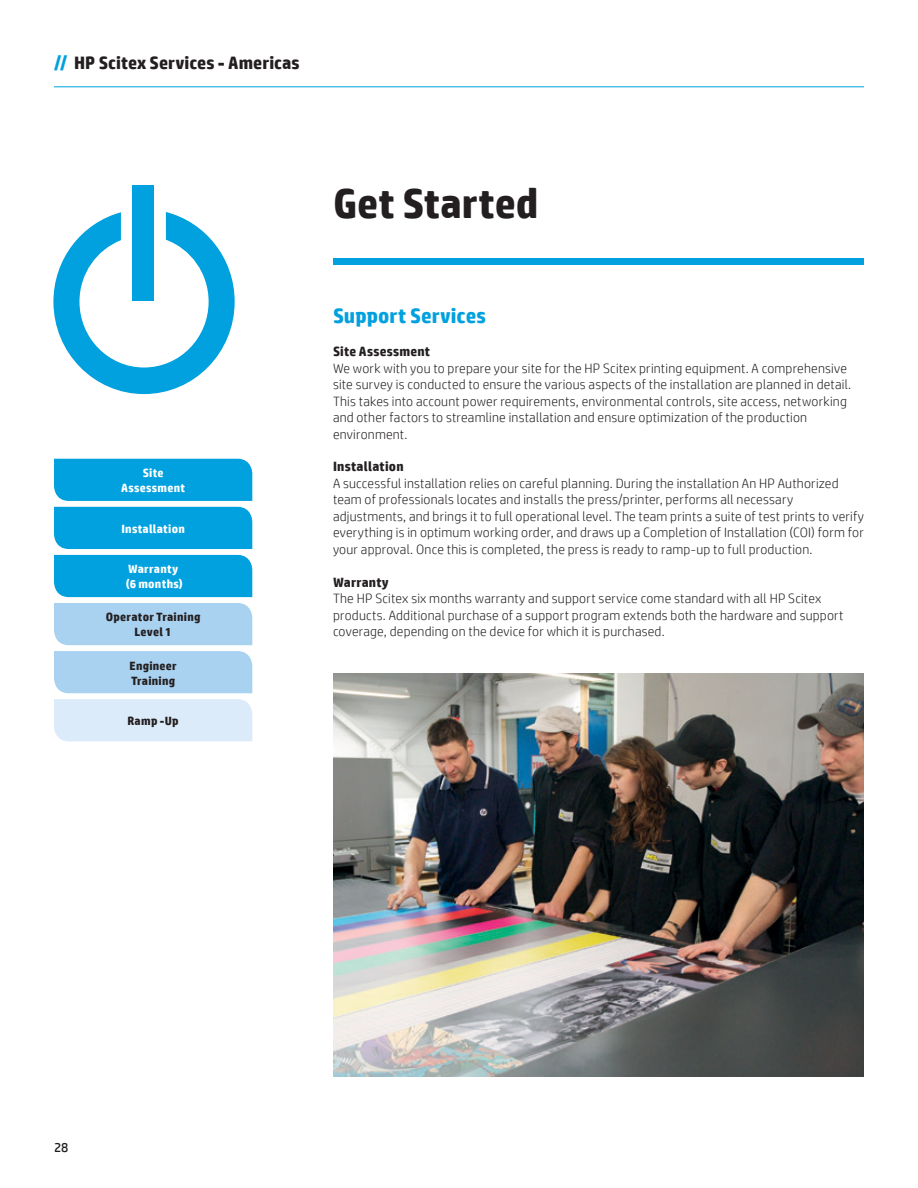
<style>
.page{position:relative;width:918px;height:1188px;background:#fff}
.page>*{position:absolute;margin:0;border:0;box-sizing:border-box;transform-origin:0 0}
.t1{font:700 42px "HP Simplified";color:#231f20}
.t2{font:700 21px "HP Simplified";color:#00a1de}
.t3{font:700 18px "HP Simplified";letter-spacing:.005em;color:#231f20}
.t4{font:300 13.5px/16.5px "HP Simplified";letter-spacing:.015em;color:#231f20}
.t5{font:700 13.5px "HP Simplified";letter-spacing:.015em;color:#231f20}
.t6{font:13.5px "HP Simplified";color:#231f20}
.t7{font:700 12px/15px "HP Simplified";letter-spacing:.02em;color:#231f20;text-align:center}
.t8{font:700 12px/15px "HP Simplified";letter-spacing:.02em;color:#fff}
.s1{color:#00a1de}
</style>
<div class="page">
<hr style="left:54px;top:87px;width:810px;height:1px;background:#00a1de">
<div style="left:132px;top:185px;width:22px;height:115px;background:#00a1de"></div>
<svg style="left:53px;top:212px;width:182px;height:182px"></svg>
<div style="left:333px;top:258px;width:531px;height:6px;background:#00a1de"></div>
<img style="left:333px;top:674px;width:531px;height:403px">
<div style="left:54px;top:699px;width:198px;height:42px;background:#dcebf9"></div>
<div style="left:54px;top:507px;width:198px;height:42px;background:#00a1de"></div>
<div style="left:54px;top:555px;width:198px;height:42px;background:#00a1de"></div>
<div style="left:54px;top:459px;width:198px;height:42px;background:#00a1de"></div>
<div style="left:54px;top:603px;width:198px;height:42px;background:#a9d1f0"></div>
<div style="left:54px;top:651px;width:198px;height:42px;background:#a9d1f0"></div>
<h3 class="t3" style="left:54px;top:51px;width:247px"><span class="s1">//</span> HP Scitex Services - Americas</h3>
<p class="t8" style="left:121px;top:466px;width:65px;text-align:center">Site<br>Assessment</p>
<p class="t8" style="left:121px;top:521px;width:65px">Installation</p>
<p class="t8" style="left:126px;top:562px;width:58px">Warranty (6 months)</p>
<p class="t7" style="left:106px;top:610px;width:96px">Operator Training<br>Level 1</p>
<p class="t7" style="left:130px;top:658px;width:49px;text-align:left">Engineer<br>Training</p>
<p class="t7" style="left:127px;top:714px;width:53px">Ramp -Up</p>
<h1 class="t1" style="left:333px;top:176px;width:207px">Get Started</h1>
<h2 class="t2" style="left:333px;top:302px;width:154px">Support Services</h2>
<p class="t5" style="left:333px;top:343px;width:99px">Site Assessment</p>
<p class="t4" style="left:333px;top:359px;width:520px">We work with you to prepare your site for the HP Scitex printing equipment. A comprehensive site survey is conducted to ensure the various aspects of the installation are planned in detail.<br>This takes into account power requirements, environmental controls, site access, networking and other factors to streamline installation and ensure optimization of the production environment.</p>
<p class="t5" style="left:333px;top:458px;width:72px">Installation</p>
<p class="t4" style="left:333px;top:475px;width:533px">A successful installation relies on careful planning. During the installation An HP Authorized team of professionals locates and installs the press/printer, performs all necessary adjustments, and brings it to full operational level. The team prints a suite of test prints to verify everything is in optimum working order, and draws up a Completion of Installation (COI) form for your approval. Once this is completed, the press is ready to ramp-up to full production.</p>
<p class="t5" style="left:333px;top:573px;width:57px">Warranty</p>
<p class="t4" style="left:333px;top:590px;width:512px">The HP Scitex six months warranty and support service come standard with all HP Scitex products. Additional purchase of a support program extends both the hardware and support coverage, depending on the device for which it is purchased.</p>
<p class="t6" style="left:54px;top:1139px;width:16px">28</p>
</div>
